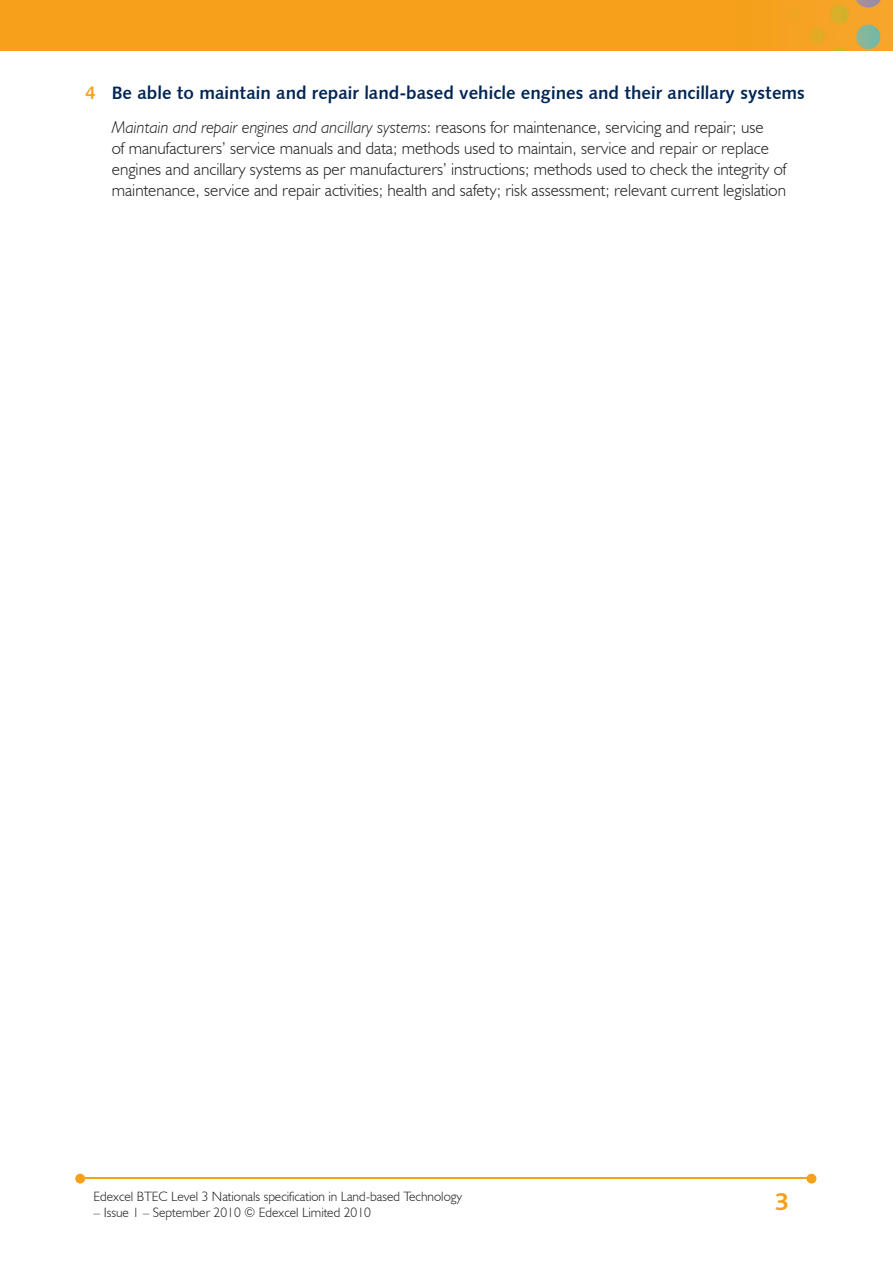
<style>
.page{position:relative;width:893px;height:1263px;background:#fff}
.page>*{position:absolute;margin:0;border:0;box-sizing:border-box;transform-origin:0 0}
.t1{font:700 25.5px "Bliss";color:#f6a01b}
.t2{font:18px "Humanist 531 BT Bold A";color:#002556}
.t3{font:300 17.25px/21px "Humanist 521 BT";color:#231f20}
.t4{font:300 13.5px "Humanist 521 BT";color:#231f20}
.s1{color:#f6a01b}
.s2{font-style:italic}
</style>
<div class="page">
<img style="left:0;top:0;width:893px;height:51px">
<hr style="left:82px;top:1178px;width:728px;height:1px;background:#f6a01b">
<svg style="left:807px;top:1174px;width:9px;height:9px"></svg>
<svg style="left:75px;top:1174px;width:10px;height:9px"></svg>
<p class="t2" style="left:85px;top:81px;width:721px"><span class="s1">4</span> Be able to maintain and repair land-based vehicle engines and their ancillary systems</p>
<p class="t3" style="left:112px;top:117px;width:676px"><span class="s2">Maintain and repair engines and ancillary systems</span>: reasons for maintenance, servicing and repair; use<br>of manufacturers’ service manuals and data; methods used to maintain, service and repair or replace engines and ancillary systems as per manufacturers’ instructions; methods used to check the integrity of maintenance, service and repair activities; health and safety; risk assessment; relevant current legislation</p>
<p class="t4" style="left:94px;top:1188px;width:370px">Edexcel BTEC Level 3 Nationals specification in Land-based Technology</p>
<p class="t4" style="left:94px;top:1204px;width:279px">– Issue 1 – September 2010 © Edexcel Limited 2010</p>
<h1 class="t1" style="left:775px;top:1189px;width:15px">3</h1>
</div>
